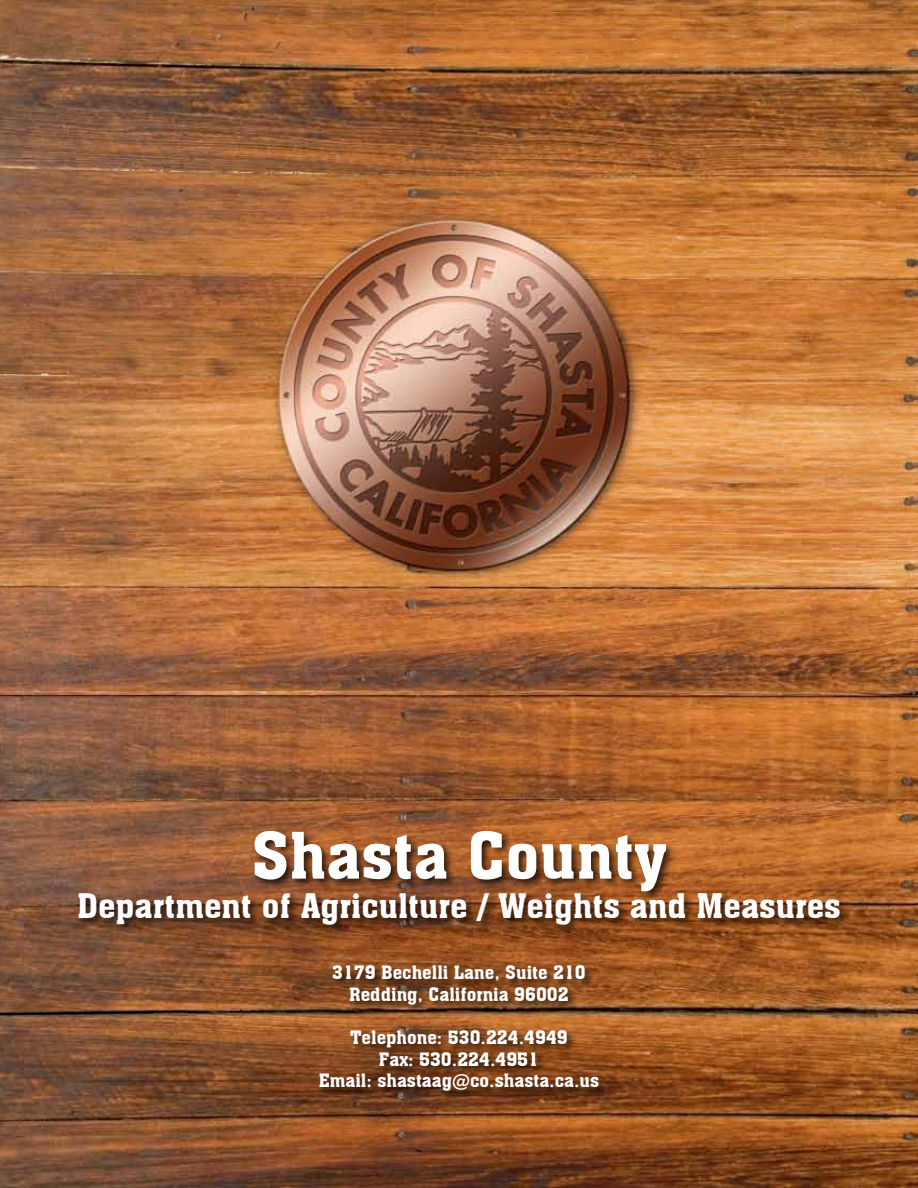
<style>
.page{position:relative;width:918px;height:1188px;background:#fff}
.page>*{position:absolute;margin:0;border:0;box-sizing:border-box;transform-origin:0 0}
.t1{font:63px "Aachen BT";color:#fff}
.t2{font:33px "Aachen BT";color:#fff}
.t3{font:18px/21.6px "Aachen BT";color:#fff;text-align:center}
</style>
<div class="page">
<img style="left:0;top:0;width:918px;height:1188px">
<div style="left:76px;top:827px;width:775px;height:275px;background:#000;opacity:.75"></div>
<h1 class="t1" style="left:251px;top:816px;width:417px">Shasta County</h1>
<h2 class="t2" style="left:77px;top:885px;width:765px">Department of Agriculture / Weights and Measures</h2>
<p class="t3" style="left:332px;top:962px;width:255px">3179 Bechelli Lane, Suite 210<br>Redding, California 96002</p>
<p class="t3" style="left:319px;top:1027px;width:282px">Telephone: 530.224.4949<br>Fax: 530.224.4951<br>Email: shastaag@co.shasta.ca.us</p>
</div>
